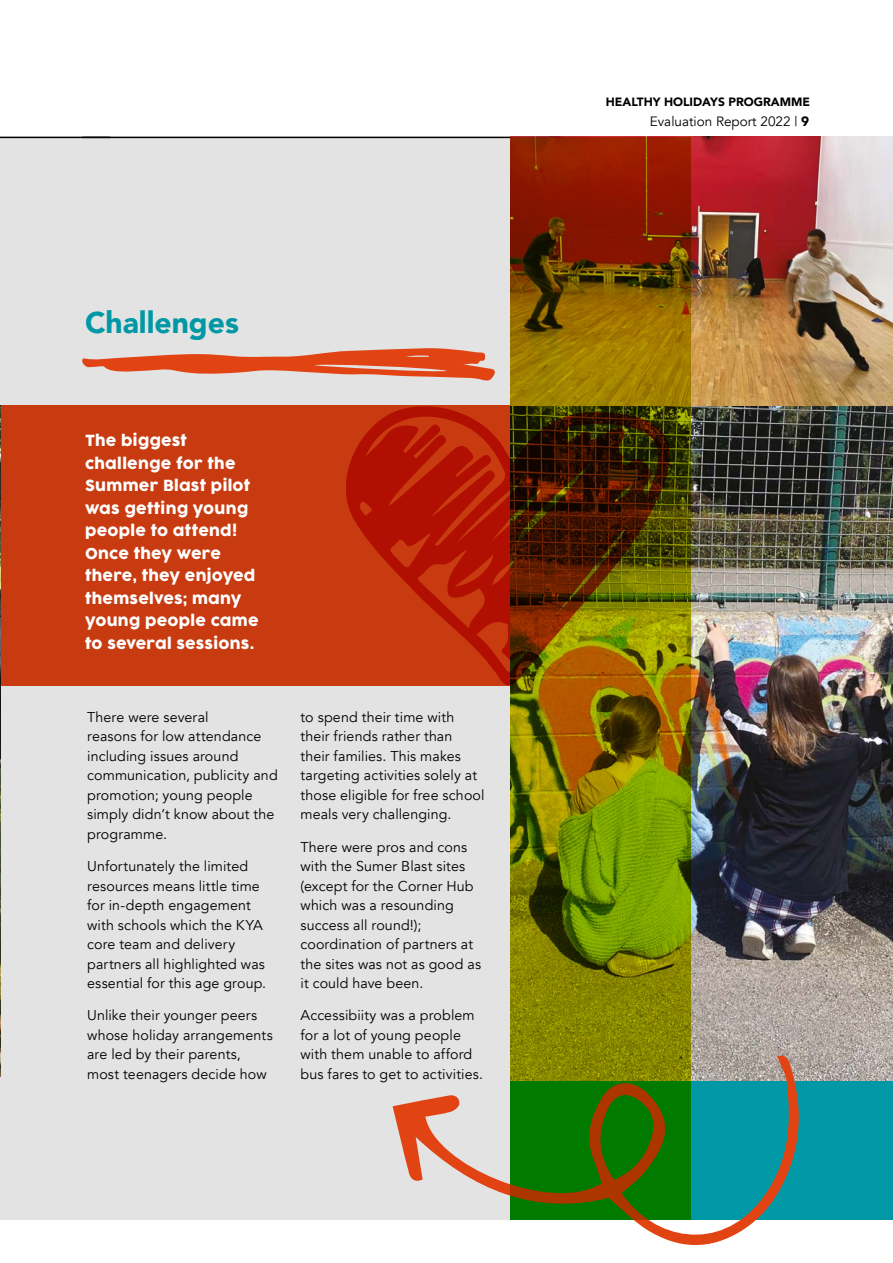
<style>
.page{position:relative;width:893px;height:1263px;background:#fff}
.page>*{position:absolute;margin:0;border:0;box-sizing:border-box;transform-origin:0 0}
.t1{font:900 30px "Avenir";color:#0098a5}
.t2{font:15px/22.5px "COCOGOOSE";letter-spacing:.015em;color:#fff}
.t3{font:14.25px/19.5px "Avenir";letter-spacing:.01em;color:#000}
.t4{font:13.5px "Avenir";color:#000}
.t5{font:900 12px "Avenir";color:#000}
.s1{font-weight:900}
</style>
<div class="page">
<div style="left:0;top:137px;width:808px;height:1082px;background:#e3e3e3"></div>
<hr style="left:0;top:137px;width:110px;height:1px;background:#000">
<hr style="left:82px;top:137px;width:724px;height:1px;background:#000">
<svg style="left:82px;top:348px;width:413px;height:33px"></svg>
<div style="left:0;top:405px;width:511px;height:280px;background:#c83b10"></div>
<img style="left:691px;top:137px;width:202px;height:944px">
<img style="left:0;top:405px;width:1px;height:671px">
<svg style="left:344px;top:406px;width:166px;height:280px"></svg>
<svg style="left:825px;top:136px;width:28px;height:6px"></svg>
<hr style="left:0;top:1076px;width:1px;height:143px;background:#0098a5">
<div style="left:510px;top:1081px;width:383px;height:138px;background:#0098a5"></div>
<svg style="left:393px;top:1054px;width:410px;height:191px"></svg>
<svg style="left:510px;top:137px;width:181px;height:1082px;background:#6b5e00"></svg>
<h1 class="t1" style="left:85px;top:297px;width:155px">Challenges</h1>
<p class="t2" style="left:85px;top:430px;width:175px">The biggest challenge for the<br>Summer Blast pilot was getting young people to attend!<br>Once they were there, they enjoyed themselves; many young people came to several sessions.</p>
<p class="t3" style="left:87px;top:707px;width:192px">There were several<br>reasons for low attendance including issues around communication, publicity and promotion; young people simply didn’t know about the programme.</p>
<p class="t3" style="left:87px;top:857px;width:181px">Unfortunately the limited resources means little time for in-depth engagement with schools which the KYA core team and delivery partners all highlighted was essential for this age group.</p>
<p class="t3" style="left:87px;top:1006px;width:187px">Unlike their younger peers whose holiday arrangements are led by their parents, most teenagers decide how</p>
<p class="t3" style="left:300px;top:707px;width:186px">to spend their time with their friends rather than their families. This makes targeting activities solely at those eligible for free school meals very challenging.</p>
<p class="t3" style="left:300px;top:837px;width:182px">There were pros and cons with the Sumer Blast sites (except for the Corner Hub which was a resounding success all round!); coordination of partners at the sites was not as good as it could have been.</p>
<p class="t3" style="left:300px;top:1006px;width:184px">Accessibiity was a problem for a lot of young people with them unable to afford bus fares to get to activities.</p>
<p class="t5" style="left:606px;top:92px;width:206px">HEALTHY HOLIDAYS PROGRAMME</p>
<p class="t4" style="left:650px;top:113px;width:161px">Evaluation Report 2022 | <span class="s1">9</span></p>
</div>
